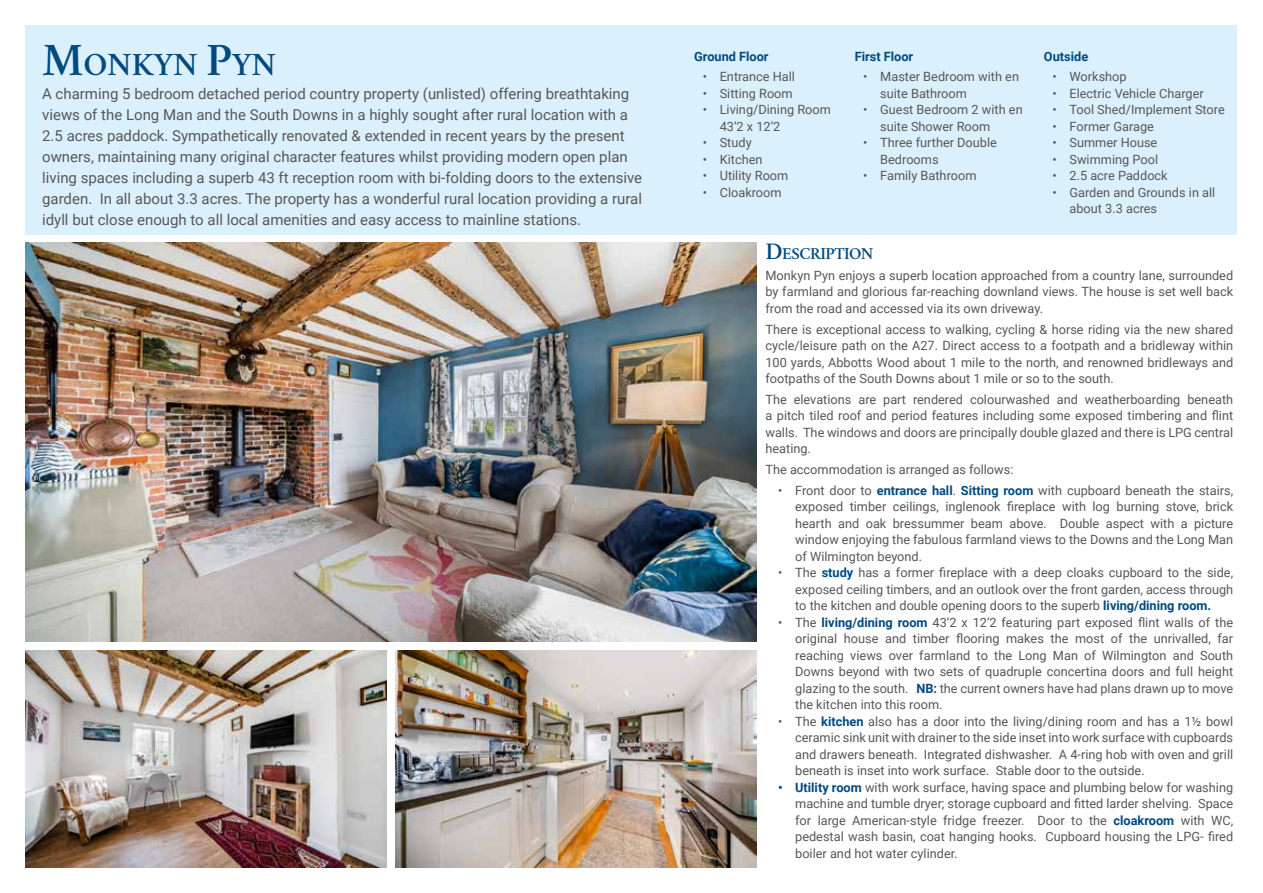
<style>
.page{position:relative;width:1263px;height:893px;background:#fff}
.page>*{position:absolute;margin:0;border:0;box-sizing:border-box;transform-origin:0 0}
.t1{font:600 32.7px "Crimson";color:#004a81}
.t2{font:600 16.8px "Crimson";letter-spacing:-.03em;color:#004a81}
.t3{font:15px/21px "Roboto";color:#575756}
.t4{font:12.75px/16.5px "Roboto";color:#575756;text-align:justify}
.t5{font:700 12.75px "Roboto";color:#004a81}
.s1{font-size:46.65px}
.s2{font-size:24px}
.s3{font-weight:700;color:#004a81}
</style>
<div class="page">
<div style="left:26px;top:26px;width:1211px;height:209px;background:#dbf0fd"></div>
<img style="left:26px;top:242px;width:731px;height:399px">
<img style="left:26px;top:651px;width:361px;height:216px">
<img style="left:395px;top:651px;width:362px;height:216px">
<h1 class="t1" style="left:42px;top:44px;width:235px"><span class="s1">M</span>ONKYN <span class="s1">P</span>YN</h1>
<p class="t3" style="left:42px;top:84px;width:602px">A charming 5 bedroom detached period country property (unlisted) offering breathtaking views of the Long Man and the South Downs in a highly sought after rural location with a 2.5 acres paddock. Sympathetically renovated &amp; extended in recent years by the present owners, maintaining many original character features whilst providing modern open plan living spaces including a superb 43 ft reception room with bi-folding doors to the extensive garden. In all about 3.3 acres. The property has a wonderful rural location providing a rural idyll but close enough to all local amenities and easy access to mainline stations.</p>
<p class="t5" style="left:694px;top:51px;width:76px">Ground Floor</p>
<p class="t4" style="left:703px;top:69px;width:94px">• Entrance Hall</p>
<p class="t4" style="left:703px;top:86px;width:92px">• Sitting Room</p>
<p class="t4" style="left:720px;top:102px;width:113px;text-indent:-17px">• Living/Dining Room<br>43’2 x 12’2</p>
<p class="t4" style="left:703px;top:135px;width:50px">• Study</p>
<p class="t4" style="left:703px;top:152px;width:61px">• Kitchen</p>
<p class="t4" style="left:703px;top:168px;width:87px">• Utility Room</p>
<p class="t4" style="left:703px;top:185px;width:80px">• Cloakroom</p>
<p class="t5" style="left:855px;top:51px;width:60px">First Floor</p>
<p class="t4" style="left:880px;top:69px;width:140px;text-indent:-17px">• Master Bedroom with en suite Bathroom</p>
<p class="t4" style="left:880px;top:102px;width:144px;text-indent:-17px">• Guest Bedroom 2 with en suite Shower Room</p>
<p class="t4" style="left:880px;top:135px;width:118px;text-indent:-17px">• Three further Double<br>Bedrooms</p>
<p class="t4" style="left:863px;top:168px;width:115px">• Family Bathroom</p>
<p class="t5" style="left:1044px;top:51px;width:46px">Outside</p>
<p class="t4" style="left:1052px;top:69px;width:76px">• Workshop</p>
<p class="t4" style="left:1052px;top:86px;width:153px">• Electric Vehicle Charger</p>
<p class="t4" style="left:1052px;top:102px;width:174px">• Tool Shed/Implement Store</p>
<p class="t4" style="left:1052px;top:119px;width:103px">• Former Garage</p>
<p class="t4" style="left:1052px;top:135px;width:106px">• Summer House</p>
<p class="t4" style="left:1052px;top:152px;width:107px">• Swimming Pool</p>
<p class="t4" style="left:1052px;top:168px;width:117px">• 2.5 acre Paddock</p>
<p class="t4" style="left:1069px;top:185px;width:147px;text-indent:-17px">• Garden and Grounds in all about 3.3 acres</p>
<h2 class="t2" style="left:765px;top:244px;width:110px"><span class="s2">D</span>ESCRIPTION</h2>
<p class="t4" style="left:765px;top:268px;width:469px">Monkyn Pyn enjoys a superb location approached from a country lane, surrounded by farmland and glorious far-reaching downland views. The house is set well back from the road and accessed via its own driveway.</p>
<p class="t4" style="left:765px;top:322px;width:469px">There is exceptional access to walking, cycling &amp; horse riding via the new shared cycle/leisure path on the A27. Direct access to a footpath and a bridleway within 100 yards, Abbotts Wood about 1 mile to the north, and renowned bridleways and footpaths of the South Downs about 1 mile or so to the south.</p>
<p class="t4" style="left:765px;top:392px;width:469px">The elevations are part rendered colourwashed and weatherboarding beneath a pitch tiled roof and period features including some exposed timbering and flint walls. The windows and doors are principally double glazed and there is LPG central heating.</p>
<p class="t4" style="left:765px;top:462px;width:250px">The accommodation is arranged as follows:</p>
<p class="t4" style="left:795px;top:483px;width:439px;text-indent:-17px">• Front door to <span class="s3">entrance hall</span>. <span class="s3">Sitting room</span> with cupboard beneath the stairs, exposed timber ceilings, inglenook fireplace with log burning stove, brick hearth and oak bressummer beam above. Double aspect with a picture window enjoying the fabulous farmland views to the Downs and the Long Man of Wilmington beyond.</p>
<p class="t4" style="left:795px;top:566px;width:439px;text-indent:-17px">• The <span class="s3">study</span> has a former fireplace with a deep cloaks cupboard to the side, exposed ceiling timbers, and an outlook over the front garden, access through to the kitchen and double opening doors to the superb <span class="s3">living/dining room.</span></p>
<p class="t4" style="left:795px;top:615px;width:439px;text-indent:-17px">• The <span class="s3">living/dining room</span> 43’2 x 12’2 featuring part exposed flint walls of the original house and timber flooring makes the most of the unrivalled, far reaching views over farmland to the Long Man of Wilmington and South Downs beyond with two sets of quadruple concertina doors and full height glazing to the south. <span class="s3">NB:</span> the current owners have had plans drawn up to move the kitchen into this room.</p>
<p class="t4" style="left:795px;top:714px;width:439px;text-indent:-17px">• The <span class="s3">kitchen</span> also has a door into the living/dining room and has a 1½ bowl ceramic sink unit with drainer to the side inset into work surface with cupboards and drawers beneath. Integrated dishwasher. A 4-ring hob with oven and grill beneath is inset into work surface. Stable door to the outside.</p>
<p class="t4" style="left:795px;top:780px;width:439px;text-indent:-17px"><span class="s3">• Utility room</span> with work surface, having space and plumbing below for washing machine and tumble dryer; storage cupboard and fitted larder shelving. Space for large American-style fridge freezer. Door to the <span class="s3">cloakroom</span> with WC, pedestal wash basin, coat hanging hooks. Cupboard housing the LPG- fired boiler and hot water cylinder.</p>
</div>
